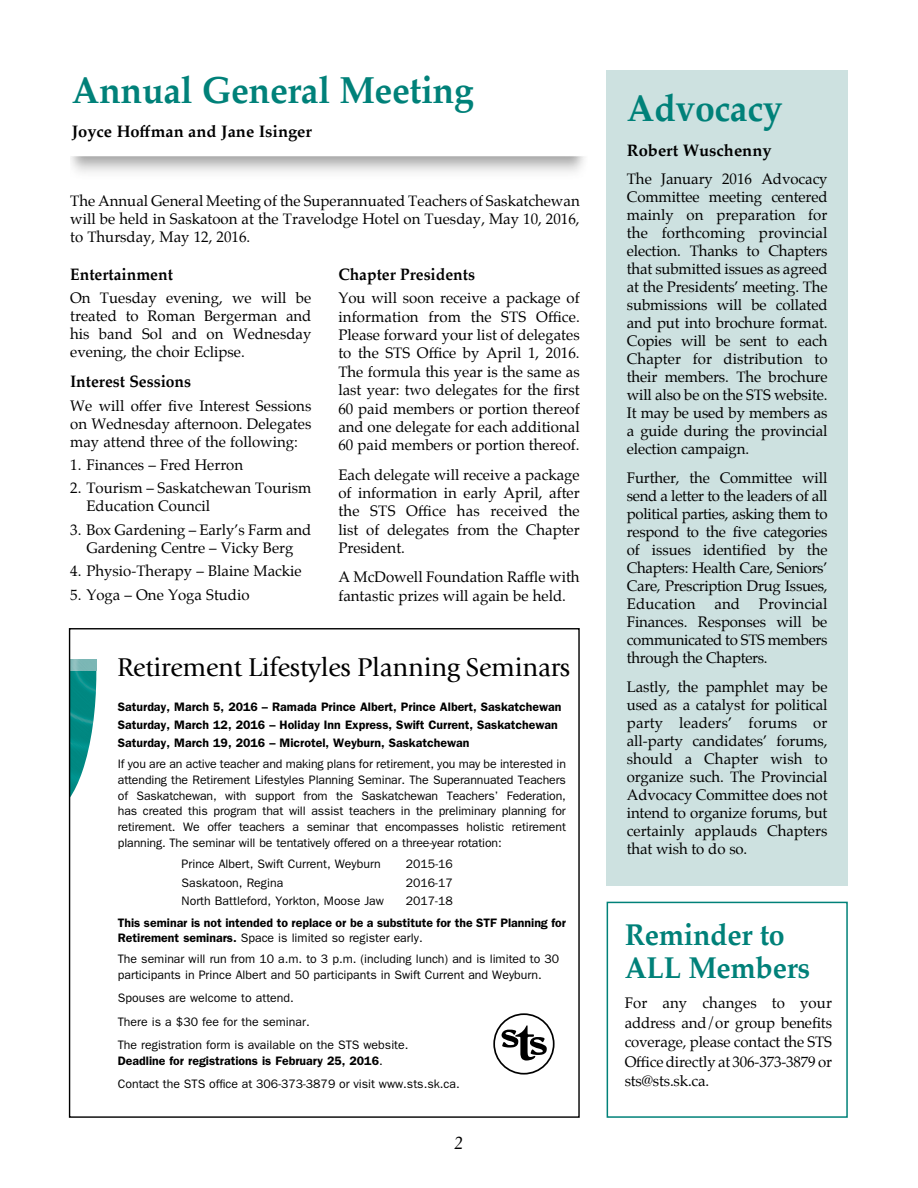
<style>
.page{position:relative;width:918px;height:1188px;background:#fff}
.page>*{position:absolute;margin:0;border:0;box-sizing:border-box;transform-origin:0 0}
.t1{font:700 37.5px "Palatino";letter-spacing:-.01em;color:#008179;scale:.95 1}
.t2{font:700 30px/33px "Palatino";letter-spacing:-.01em;color:#008179;scale:.95 1}
.t3{font:26.85px "Giovanni";letter-spacing:-.01em;color:#000}
.t4{font:italic 18px "Palatino";color:#000}
.t5{font:700 16.5px "Palatino";color:#000;scale:.95 1}
.t6{font:700 16.5px "Palatino";color:#000}
.t7{font:15px/18px "Palatino";color:#000;text-align:justify}
.t8{font:12.3px/15.8px "ITC Franklin Gothic Std";color:#000}
.t9{font:600 12.3px/18.3px "ITC Franklin Gothic Std";color:#000}
.s1{font-weight:400}
.s2{font-weight:600}
</style>
<div class="page">
<div style="left:607px;top:70px;width:241px;height:816px;background:#cde1e0"></div>
<div style="left:607px;top:902px;width:241px;height:216px;border:2px solid #008179"></div>
<img style="left:71px;top:671px;width:25px;height:125px">
<img style="left:71px;top:659px;width:25px;height:12px">
<div style="left:493px;top:1013px;width:62px;height:62px;border:2px solid #000;border-radius:50%"></div>
<svg style="left:502px;top:1025px;width:45px;height:36px"></svg>
<h1 class="t1" style="left:72px;top:58px;width:425px">Annual General Meeting</h1>
<p class="t6" style="left:72px;top:117px;width:242px">Joyce Hoffman and Jane Isinger</p>
<p class="t7" style="left:70px;top:191px;width:511px">The Annual General Meeting of the Superannuated Teachers of Saskatchewan will be held in Saskatoon at the Travelodge Hotel on Tuesday, May 10, 2016, to Thursday, May 12, 2016.</p>
<p class="t5" style="left:70px;top:260px;width:110px">Entertainment</p>
<p class="t7" style="left:70px;top:289px;width:243px">On Tuesday evening, we will be treated to Roman Bergerman and his band Sol and on Wednesday evening, the choir Eclipse.</p>
<p class="t5" style="left:70px;top:368px;width:129px">Interest Sessions</p>
<p class="t7" style="left:70px;top:396px;width:243px">We will offer five Interest Sessions on Wednesday afternoon. Delegates may attend three of the following:</p>
<p class="t7" style="left:70px;top:456px;width:174px">1. Finances – Fred Herron</p>
<p class="t7" style="left:86px;top:479px;width:227px;text-indent:-16px">2. Tourism – Saskatchewan Tourism<br>Education Council</p>
<p class="t7" style="left:70px;top:521px;width:243px;text-align:center">3. Box Gardening – Early’s Farm and<br>Gardening Centre – Vicky Berg</p>
<p class="t7" style="left:70px;top:562px;width:233px">4. Physio-Therapy – Blaine Mackie</p>
<p class="t7" style="left:70px;top:585px;width:181px">5. Yoga – One Yoga Studio</p>
<p class="t5" style="left:338px;top:260px;width:145px">Chapter Presidents</p>
<p class="t7" style="left:338px;top:289px;width:243px">You will soon receive a package of information from the STS Office.<br>Please forward your list of delegates to the STS Office by April 1, 2016.<br>The formula this year is the same as last year: two delegates for the first 60 paid members or portion thereof and one delegate for each additional 60 paid members or portion thereof.</p>
<p class="t7" style="left:338px;top:465px;width:243px">Each delegate will receive a package of information in early April, after the STS Office has received the list of delegates from the Chapter President.</p>
<p class="t7" style="left:338px;top:568px;width:243px;line-height:18.5px">A McDowell Foundation Raffle with fantastic prizes will again be held.</p>
<h3 class="t3" style="left:117px;top:653px;width:455px">Retirement Lifestyles Planning Seminars</h3>
<p class="t9" style="left:118px;top:697px;width:445px">Saturday, March 5, 2016 – Ramada Prince Albert, Prince Albert, Saskatchewan<br>Saturday, March 12, 2016 – Holiday Inn Express, Swift Current, Saskatchewan<br>Saturday, March 19, 2016 – Microtel, Weyburn, Saskatchewan</p>
<p class="t8" style="left:118px;top:756px;width:450px;text-align:justify">If you are an active teacher and making plans for retirement, you may be interested in attending the Retirement Lifestyles Planning Seminar. The Superannuated Teachers of Saskatchewan, with support from the Saskatchewan Teachers’ Federation, has created this program that will assist teachers in the preliminary planning for retirement. We offer teachers a seminar that encompasses holistic retirement planning. The seminar will be tentatively offered on a three-year rotation:</p>
<p class="t8" style="left:182px;top:856px;width:201px">Prince Albert, Swift Current, Weyburn</p>
<p class="t8" style="left:406px;top:856px;width:48px">2015-16</p>
<p class="t8" style="left:182px;top:875px;width:103px">Saskatoon, Regina</p>
<p class="t8" style="left:406px;top:875px;width:48px">2016-17</p>
<p class="t8" style="left:182px;top:894px;width:204px">North Battleford, Yorkton, Moose Jaw</p>
<p class="t8" style="left:406px;top:894px;width:48px">2017-18</p>
<p class="t9" style="left:118px;top:915px;width:450px;line-height:15.8px">This seminar is not intended to replace or be a substitute for the STF Planning for<br>Retirement seminars. <span class="s1">Space is limited so register early.</span></p>
<p class="t8" style="left:118px;top:951px;width:443px">The seminar will run from 10 a.m. to 3 p.m. (including lunch) and is limited to 30 participants in Prince Albert and 50 participants in Swift Current and Weyburn.</p>
<p class="t8" style="left:118px;top:987px;width:292px;line-height:23.4px">Spouses are welcome to attend.<br>There is a $30 fee for the seminar.<br>The registration form is available on the STS website.</p>
<p class="t8" style="left:118px;top:1049px;width:344px;line-height:23.4px"><span class="s2">Deadline for registrations is February 25, 2016</span>.<br>Contact the STS office at 306-373-3879 or visit www.sts.sk.ca.</p>
<p class="t4" style="left:454px;top:1128px;width:10px">2</p>
<h1 class="t1" style="left:627px;top:77px;width:166px">Advocacy</h1>
<p class="t6" style="left:627px;top:136px;width:146px">Robert Wuschenny</p>
<p class="t7" style="left:627px;top:170px;width:202px">The January 2016 Advocacy Committee meeting centered mainly on preparation for the forthcoming provincial election. Thanks to Chapters that submitted issues as agreed at the Presidents’ meeting. The submissions will be collated and put into brochure format.<br>Copies will be sent to each Chapter for distribution to their members. The brochure will also be on the STS website.<br>It may be used by members as a guide during the provincial election campaign.</p>
<p class="t7" style="left:627px;top:469px;width:202px">Further, the Committee will send a letter to the leaders of all political parties, asking them to respond to the five categories of issues identified by the Chapters: Health Care, Seniors’ Care, Prescription Drug Issues, Education</p>
<p class="t7" style="left:627px;top:595px;width:202px;text-indent:132px">Provincial Finances. Responses will be communicated to STS members through the Chapters.</p>
<p class="t7" style="left:627px;top:678px;width:202px">Lastly, the pamphlet may be used as a catalyst for political party leaders’ forums or all-party candidates’ forums, should a Chapter wish to organize such. The Provincial Advocacy Committee does not intend to organize forums, but certainly applauds Chapters that wish to do so.</p>
<p class="t7" style="left:714px;top:595px;width:27px">and</p>
<h2 class="t2" style="left:625px;top:918px;width:197px">Reminder to<br>ALL Members</h2>
<p class="t7" style="left:625px;top:993px;width:209px;line-height:19.5px">For any changes to your address and/or group benefits coverage, please contact the STS Office directly at 306-373-3879 or sts@sts.sk.ca.</p>
</div>
